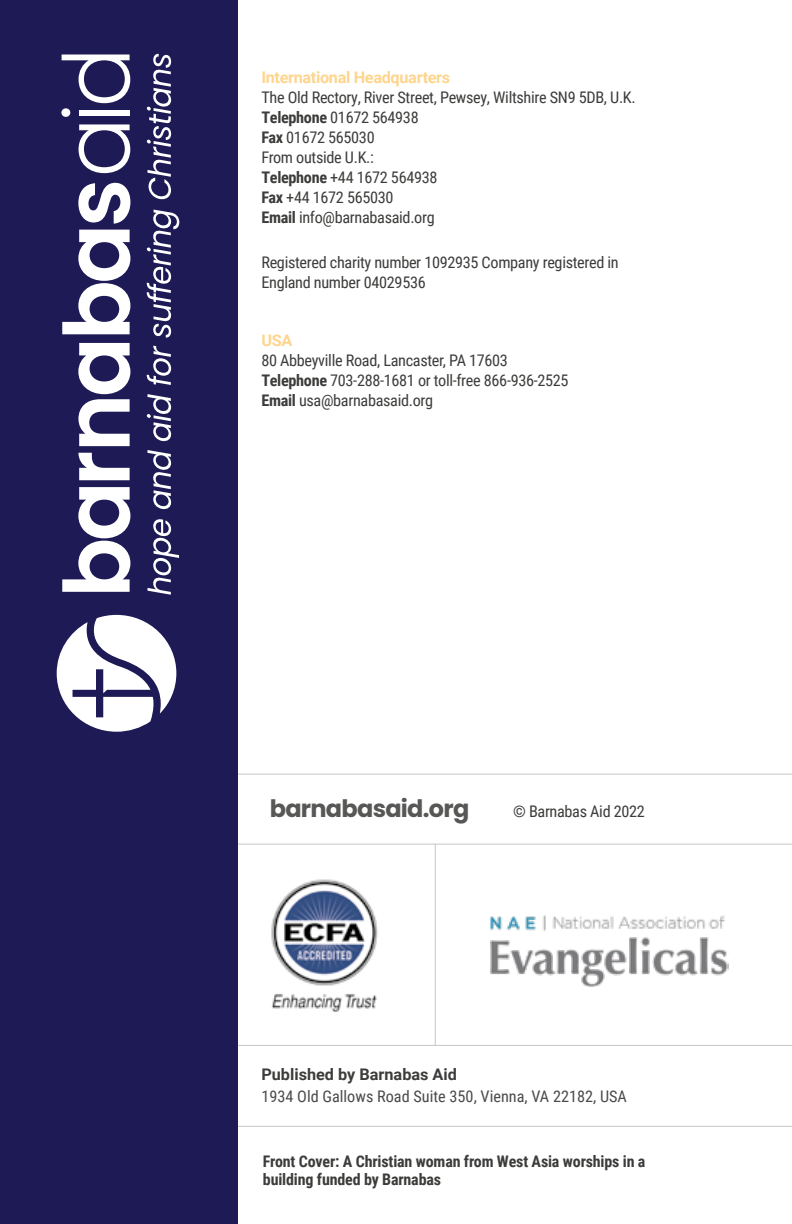
<style>
.page{position:relative;width:792px;height:1224px;background:#fff}
.page>*{position:absolute;margin:0;border:0;box-sizing:border-box;transform-origin:0 0}
.t1{font:700 24px "Poppins";letter-spacing:-.03em;color:#575756}
.t2{font:16px/20px "Roboto Condensed";letter-spacing:-.02em;color:#3c3c3b}
.t3{font:700 16px/18px "Roboto Condensed";letter-spacing:-.01em;color:#3c3c3b}
.t4{font:16px "Roboto Condensed";color:#4a4a49}
.t5{font:700 16px "Roboto";letter-spacing:-.02em;color:#fed58d}
.t6{font:700 16px "Roboto";color:#3c3c3b}
.s1{font-weight:700}
</style>
<div class="page">
<div style="left:0;top:0;width:237px;height:1224px;background:#1d1a55"></div>
<hr style="left:239px;top:1126px;width:553px;height:1px;background:#c6c6c6">
<hr style="left:239px;top:1045px;width:553px;height:1px;background:#c6c6c6">
<hr style="left:239px;top:844px;width:553px;height:1px;background:#c6c6c6">
<hr style="left:239px;top:774px;width:553px;height:1px;background:#c6c6c6">
<hr style="left:435px;top:844px;width:1px;height:201px;background:#c6c6c6">
<img style="left:490px;top:915px;width:239px;height:71px">
<img style="left:271px;top:879px;width:107px;height:133px">
<svg style="left:148px;top:519px;width:31px;height:76px"></svg>
<svg style="left:148px;top:450px;width:23px;height:60px"></svg>
<svg style="left:147px;top:394px;width:24px;height:48px"></svg>
<svg style="left:147px;top:346px;width:24px;height:39px"></svg>
<svg style="left:147px;top:210px;width:32px;height:128px"></svg>
<svg style="left:147px;top:53px;width:24px;height:147px"></svg>
<svg style="left:62px;top:487px;width:68px;height:105px"></svg>
<svg style="left:78px;top:453px;width:52px;height:27px"></svg>
<svg style="left:78px;top:343px;width:52px;height:103px"></svg>
<svg style="left:62px;top:230px;width:68px;height:104px"></svg>
<svg style="left:78px;top:183px;width:52px;height:41px"></svg>
<svg style="left:79px;top:124px;width:51px;height:49px"></svg>
<div style="left:61px;top:108px;width:9px;height:9px;background:#fff;border-radius:50%"></div>
<div style="left:79px;top:110px;width:51px;height:6px;background:#fff"></div>
<svg style="left:62px;top:55px;width:68px;height:48px"></svg>
<svg style="left:57px;top:615px;width:119px;height:117px"></svg>
<p class="t5" style="left:261px;top:66px;width:190px">International Headquarters</p>
<p class="t2" style="left:261px;top:87px;width:376px">The Old Rectory, River Street, Pewsey, Wiltshire SN9 5DB, U.K.<br><span class="s1">Telephone</span> 01672 564938<br><span class="s1">Fax</span> 01672 565030<br>From outside U.K.:<br><span class="s1">Telephone</span> +44 1672 564938<br><span class="s1">Fax</span> +44 1672 565030<br><span class="s1">Email</span> info@barnabasaid.org</p>
<p class="t2" style="left:261px;top:252px;width:359px">Registered charity number 1092935 Company registered in<br>England number 04029536</p>
<p class="t5" style="left:261px;top:329px;width:32px">USA</p>
<p class="t2" style="left:261px;top:350px;width:309px">80 Abbeyville Road, Lancaster, PA 17603<br><span class="s1">Telephone</span> 703-288-1681 or toll-free 866-936-2525<br><span class="s1">Email</span> usa@barnabasaid.org</p>
<h1 class="t1" style="left:270px;top:795px;width:201px">barnabasaid.org</h1>
<p class="t2" style="left:513px;top:800px;width:133px">© Barnabas Aid 2022</p>
<p class="t6" style="left:261px;top:1063px;width:197px">Published by Barnabas Aid</p>
<p class="t4" style="left:261px;top:1085px;width:367px">1934 Old Gallows Road Suite 350, Vienna, VA 22182, USA</p>
<p class="t3" style="left:263px;top:1152px;width:384px">Front Cover: A Christian woman from West Asia worships in a building funded by Barnabas</p>
</div>
